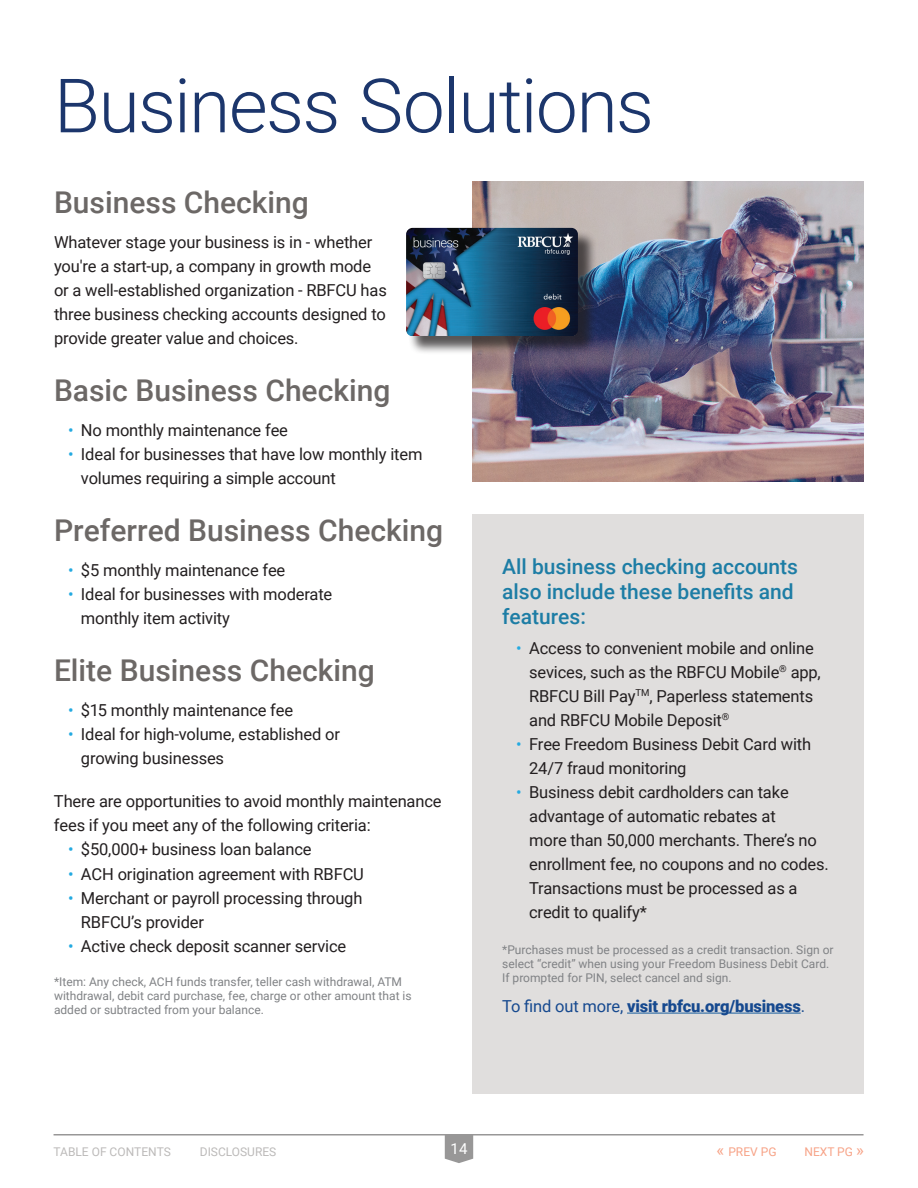
<style>
.page{position:relative;width:918px;height:1188px;background:#fff}
.page>*{position:absolute;margin:0;border:0;box-sizing:border-box;transform-origin:0 0}
.t1{font:300 75px "Roboto";letter-spacing:-.02em;color:#1c366c}
.t2{font:500 30px "Roboto";color:#6c6866}
.t3{font:500 21px/25.2px "Roboto";color:#1d7da5}
.t4{font:16.5px/24px "Roboto";letter-spacing:-.01em;color:#231f20}
.t5{font:900 16.5px "Roboto";letter-spacing:-.01em;color:#16498f}
.t6{font:15px "Roboto";color:#fff}
.t7{font:12px/14.4px "Roboto";color:#808285}
.t8{font:12px "Roboto";color:#bcbab9}
.t9{font:12px "Roboto";color:#f7a387}
.s1{color:#24aae1}
.s2{font-weight:400}
.s3{font-size:16.5px}
</style>
<div class="page">
<hr style="left:54px;top:1134px;width:810px;height:2px;background:#989797">
<svg style="left:445px;top:1136px;width:28px;height:27px"></svg>
<div style="left:472px;top:514px;width:392px;height:580px;background:#e0dedd"></div>
<img style="left:472px;top:181px;width:392px;height:301px">
<hr style="left:627px;top:1013px;width:174px;height:1px;background:#175d9e">
<div style="left:408px;top:230px;width:189px;height:125px;background:#231f20;opacity:.75"></div>
<img style="left:406px;top:228px;width:172px;height:108px">
<h1 class="t1" style="left:54px;top:53px;width:601px">Business Solutions</h1>
<h2 class="t2" style="left:54px;top:181px;width:256px">Business Checking</h2>
<p class="t4" style="left:54px;top:229px;width:334px">Whatever stage your business is in - whether you're a start-up, a company in growth mode or a well-established organization - RBFCU has three business checking accounts designed to provide greater value and choices.</p>
<h2 class="t2" style="left:54px;top:369px;width:338px">Basic Business Checking</h2>
<p class="t4" style="left:68px;top:417px;width:221px"><span class="s1">•</span> No monthly maintenance fee</p>
<p class="t4" style="left:81px;top:441px;width:343px;text-indent:-13px"><span class="s1">•</span> Ideal for businesses that have low monthly item volumes requiring a simple account</p>
<h2 class="t2" style="left:54px;top:509px;width:391px">Preferred Business Checking</h2>
<p class="t4" style="left:68px;top:557px;width:219px"><span class="s1">•</span> $5 monthly maintenance fee</p>
<p class="t4" style="left:81px;top:581px;width:253px;text-indent:-13px"><span class="s1">•</span> Ideal for businesses with moderate monthly item activity</p>
<h2 class="t2" style="left:54px;top:649px;width:322px">Elite Business Checking</h2>
<p class="t4" style="left:68px;top:697px;width:227px"><span class="s1">•</span> $15 monthly maintenance fee</p>
<p class="t4" style="left:81px;top:722px;width:261px;text-indent:-13px"><span class="s1">•</span> Ideal for high-volume, established or growing businesses</p>
<p class="t4" style="left:54px;top:789px;width:389px">There are opportunities to avoid monthly maintenance fees if you meet any of the following criteria:</p>
<p class="t4" style="left:68px;top:837px;width:245px"><span class="s1">•</span> $50,000+ business loan balance</p>
<p class="t4" style="left:68px;top:861px;width:297px"><span class="s1">•</span> ACH origination agreement with RBFCU</p>
<p class="t4" style="left:81px;top:885px;width:283px;text-indent:-13px"><span class="s1">•</span> Merchant or payroll processing through<br>RBFCU’s provider</p>
<p class="t4" style="left:68px;top:933px;width:280px"><span class="s1">•</span> Active check deposit scanner service</p>
<p class="t7" style="left:54px;top:974px;width:359px">*Item: Any check, ACH funds transfer, teller cash withdrawal, ATM withdrawal, debit card purchase, fee, charge or other amount that is added or subtracted from your balance.</p>
<h2 class="t3" style="left:502px;top:553px;width:297px">All business checking accounts also include these benefits and features:</h2>
<p class="t4" style="left:529px;top:635px;width:293px;text-indent:-13px"><span class="s1">•</span> Access to convenient mobile and online sevices, such as the RBFCU Mobile<sup>®</sup> app, RBFCU Bill Pay<sup>TM</sup>, Paperless statements and RBFCU Mobile Deposit<sup>®</sup></p>
<p class="t4" style="left:529px;top:731px;width:284px;text-indent:-13px"><span class="s1">•</span> Free Freedom Business Debit Card with<br>24/7 fraud monitoring</p>
<p class="t4" style="left:529px;top:779px;width:301px;text-indent:-13px"><span class="s1">•</span> Business debit cardholders can take advantage of automatic rebates at<br>more than 50,000 merchants. There’s no enrollment fee, no coupons and no codes.<br>Transactions must be processed as a credit to qualify*</p>
<p class="t7" style="left:502px;top:942px;width:333px">*Purchases must be processed as a credit transaction. Sign or select “credit” when using your Freedom Business Debit Card.<br>If prompted for PIN, select cancel and sign.</p>
<p class="t5" style="left:502px;top:994px;width:304px"><span class="s2">To find out more,</span> visit rbfcu.org/business<span class="s2">.</span></p>
<p class="t8" style="left:54px;top:1143px;width:119px">TABLE OF CONTENTS</p>
<p class="t8" style="left:200px;top:1143px;width:78px">DISCLOSURES</p>
<p class="t6" style="left:451px;top:1138px;width:18px">14</p>
<p class="t9" style="left:717px;top:1143px;width:61px"><span class="s3">«</span> PREV PG</p>
<p class="t9" style="left:804px;top:1143px;width:61px">NEXT PG <span class="s3">»</span></p>
</div>
